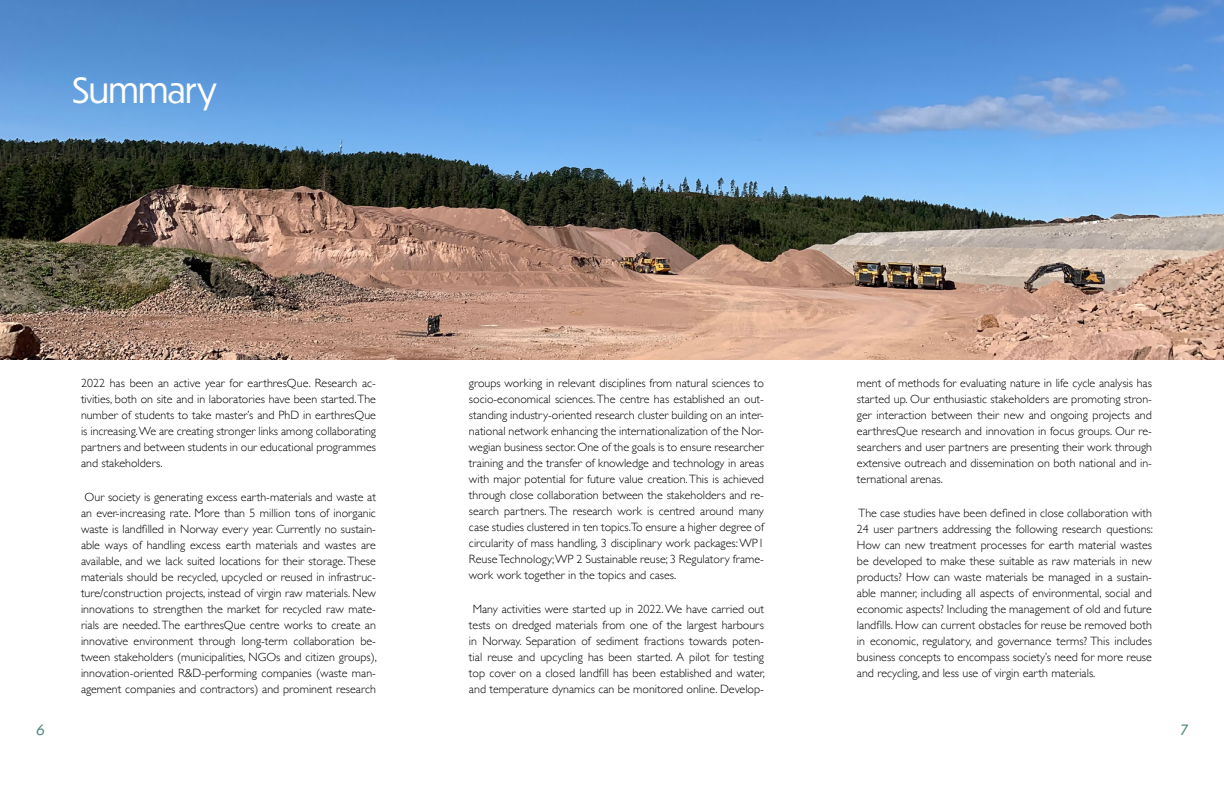
<style>
.page{position:relative;width:1224px;height:792px;background:#fff}
.page>*{position:absolute;margin:0;border:0;box-sizing:border-box;transform-origin:0 0}
.t1{font:34px "Dunbar Tall";color:#fff}
.t2{font:italic 14px "Dunbar Text";color:#4f8881}
.t3{font:300 12px/16px "Gill Sans";color:#000;text-align:justify}
</style>
<div class="page">
<img style="left:0;top:0;width:1224px;height:359px">
<h1 class="t1" style="left:72px;top:66px;width:146px">Summary</h1>
<p class="t3" style="left:81px;top:375px;width:297px">2022 has been an active year for earthresQue. Research ac&shy;tivities, both on site and in laboratories have been started. The number of students to take master’s and PhD in earthresQue is increasing. We are creating stronger links among collaborating partners and between students in our educational programmes and stakeholders.</p>
<p class="t3" style="left:81px;top:488px;width:297px;text-align:center">Our society is generating excess earth-materials and waste at an ever-increasing rate. More than 5 million tons of inorganic waste is landfilled in Norway every year. Currently no sustain&shy;able ways of handling excess earth materials and wastes are available, and we lack suited locations for their storage. These materials should be recycled, upcycled or reused in infrastruc&shy;ture/construction projects, instead of virgin raw materials. New innovations to strengthen the market for recycled raw mate&shy;rials are needed. The earthresQue centre works to create an innovative environment through long-term collaboration be&shy;tween stakeholders (municipalities, NGOs and citizen groups), innovation-oriented R&amp;D-performing companies (waste man&shy;agement companies and contractors) and prominent research</p>
<p class="t3" style="left:469px;top:374px;width:297px">groups working in relevant disciplines from natural sciences to socio-economical sciences. The centre has established an out&shy;standing industry-oriented research cluster building on an inter&shy;national network enhancing the internationalization of the Nor&shy;wegian business sector. One of the goals is to ensure researcher training and the transfer of knowledge and technology in areas with major potential for future value creation. This is achieved through close collaboration between the stakeholders and re&shy;search partners. The research work is centred around many case studies clustered in ten topics.To ensure a higher degree of circularity of mass handling, 3 disciplinary work packages: WP1<br>Reuse Technology; WP 2 Sustainable reuse; 3 Regulatory frame&shy;work work together in the topics and cases.</p>
<p class="t3" style="left:469px;top:600px;width:297px;text-align:center">Many activities were started up in 2022. We have carried out tests on dredged materials from one of the largest harbours in Norway. Separation of sediment fractions towards poten&shy;tial reuse and upcycling has been started. A pilot for testing top cover on a closed landfill has been established and water, and temperature dynamics can be monitored online. Develop-</p>
<p class="t3" style="left:857px;top:374px;width:297px">ment of methods for evaluating nature in life cycle analysis has started up. Our enthusiastic stakeholders are promoting stron&shy;ger interaction between their new and ongoing projects and earthresQue research and innovation in focus groups. Our re&shy;searchers and user partners are presenting their work through extensive outreach and dissemination on both national and in&shy;ternational arenas.</p>
<p class="t3" style="left:857px;top:504px;width:297px">The case studies have been defined in close collaboration with 24 user partners addressing the following research questions:<br>How can new treatment processes for earth material wastes be developed to make these suitable as raw materials in new products? How can waste materials be managed in a sustain&shy;able manner, including all aspects of environmental, social and economic aspects? Including the management of old and future landfills. How can current obstacles for reuse be removed both in economic, regulatory, and governance terms? This includes business concepts to encompass society’s need for more reuse and recycling, and less use of virgin earth materials.</p>
<p class="t2" style="left:36px;top:720px;width:10px">6</p>
<p class="t2" style="left:1180px;top:720px;width:10px">7</p>
</div>
